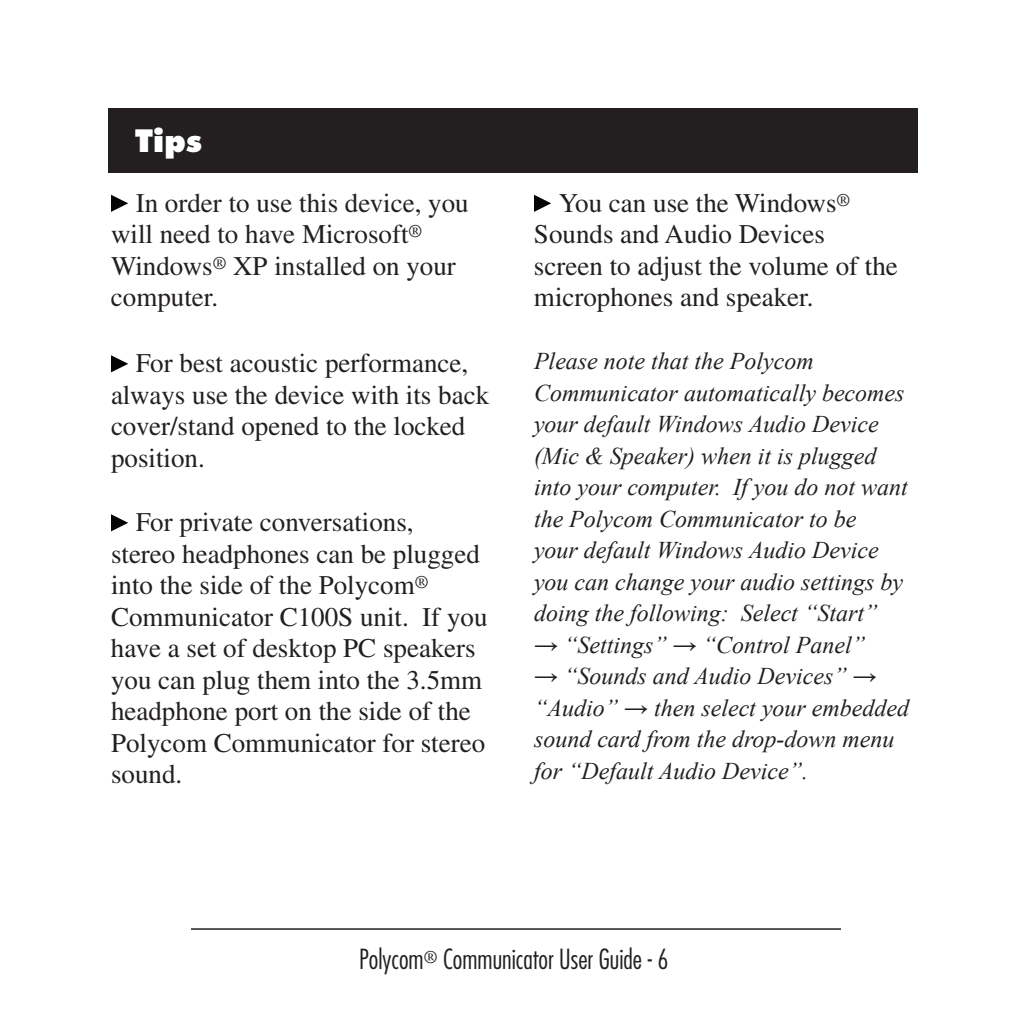
<style>
.page{position:relative;width:1026px;height:1020px;background:#fff}
.page>*{position:absolute;margin:0;border:0;box-sizing:border-box;transform-origin:0 0}
.t1{font:800 30px "Futura";color:#fff}
.t2{font:27px/31.5px "Times";color:#231f20}
.t3{font:300 condensed 27px "Futura";color:#231f20}
.t4{font:italic 24px/31.5px "Times New Roman";color:#231f20}
</style>
<div class="page">
<hr style="left:191px;top:928px;width:650px;height:2px;background:#231f20">
<svg style="left:111px;top:195px;width:17px;height:17px"></svg>
<svg style="left:111px;top:355px;width:17px;height:17px"></svg>
<svg style="left:111px;top:514px;width:17px;height:17px"></svg>
<svg style="left:534px;top:195px;width:17px;height:17px"></svg>
<div style="left:108px;top:108px;width:810px;height:64px;background:#231f20"></div>
<p class="t1" style="left:135px;top:122px;width:69px">Tips</p>
<p class="t2" style="left:111px;top:187px;width:359px;text-indent:25px">In order to use this device, you will need to have Microsoft<sup>®<br></sup>Windows<sup>®</sup> XP installed on your computer.</p>
<p class="t2" style="left:111px;top:347px;width:380px;text-indent:25px">For best acoustic performance, always use the device with its back cover/stand opened to the locked position.</p>
<p class="t2" style="left:111px;top:506px;width:378px;text-indent:25px">For private conversations,<br>stereo headphones can be plugged into the side of the Polycom<sup>®<br></sup>Communicator C100S unit. If you have a set of desktop PC speakers you can plug them into the 3.5mm headphone port on the side of the<br>Polycom Communicator for stereo sound.</p>
<p class="t2" style="left:534px;top:187px;width:365px;text-indent:25px">You can use the Windows<sup>®<br></sup>Sounds and Audio Devices screen to adjust the volume of the microphones and speaker.</p>
<p class="t4" style="left:534px;top:345px;width:375px">Please note that the Polycom Communicator automatically becomes your default Windows Audio Device (Mic &amp; Speaker) when it is plugged into your computer. If you do not want the Polycom Communicator to be<br>your default Windows Audio Device you can change your audio settings by doing the following: Select “Start”</p>
<p class="t4" style="left:534px;top:629px;width:333px">→ “Settings” → “Control Panel”</p>
<p class="t4" style="left:534px;top:660px;width:377px">→ “Sounds and Audio Devices” → “Audio” → then select your embedded sound card from the drop-down menu for “Default Audio Device”.</p>
<p class="t3" style="left:359px;top:943px;width:311px">Polycom<sup>®</sup> Communicator User Guide - 6</p>
</div>
